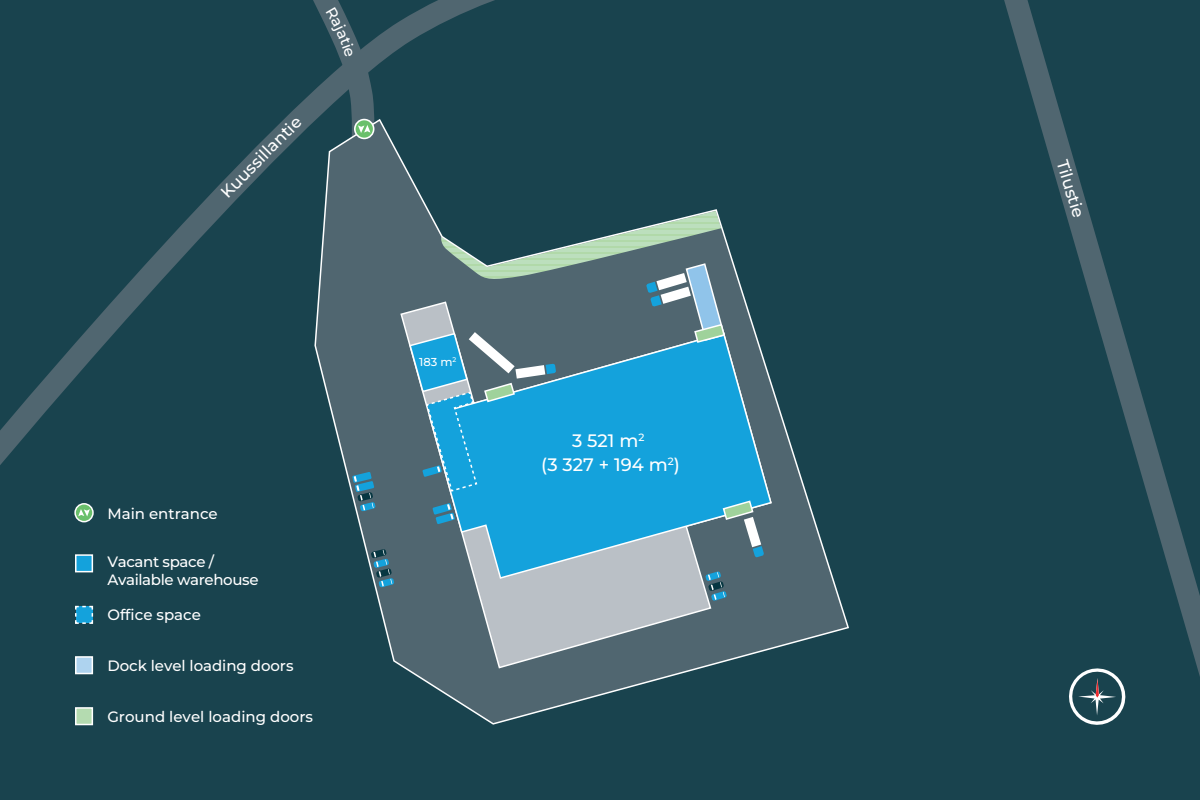
<style>
.page{position:relative;width:1200px;height:800px;background:#19434e}
.page>*{position:absolute;margin:0;border:0;box-sizing:border-box;transform-origin:0 0}
.t1{font:500 18px/23.5px "Montserrat";color:#fff;text-align:center}
.t2{font:500 16.5px "Montserrat";color:#fff}
.t3{font:500 15px "Montserrat";letter-spacing:-.005em;color:#fff}
.t4{font:500 15px/18px "Montserrat";letter-spacing:-.025em;color:#fff}
.t5{font:500 11.55px "Montserrat";color:#fff}
</style>
<div class="page">
<svg style="left:75px;top:605px;width:19px;height:19px"></svg>
<div style="left:75px;top:554px;width:18px;height:18px;background:#14a2dc;border:2px solid #fff"></div>
<div style="left:75px;top:656px;width:18px;height:18px;background:#aed3ef;border:2px solid #fff"></div>
<div style="left:75px;top:707px;width:18px;height:18px;background:#b4dbb0;border:2px solid #fff"></div>
<svg style="left:75px;top:503px;width:18px;height:19px"></svg>
<div style="left:74px;top:503px;width:20px;height:19px;border:2px solid #fff;border-radius:50%"></div>
<svg style="left:0;top:312px;width:103px;height:205px"></svg>
<img style="left:103px;top:0;width:1097px;height:725px">
<svg style="left:268px;top:0;width:118px;height:173px"></svg>
<p class="t2" style="left:245px;top:157px;width:45px;rotate:-45deg">sillan</p>
<p class="t2" style="left:216px;top:187px;width:44px;rotate:-46deg">Kuus</p>
<p class="t3" style="left:107px;top:503px;width:112px">Main entrance</p>
<p class="t4" style="left:107px;top:553px;width:153px">Vacant space /<br>Available warehouse</p>
<p class="t3" style="left:107px;top:604px;width:95px">Office space</p>
<p class="t3" style="left:107px;top:655px;width:188px">Dock level loading doors</p>
<p class="t3" style="left:107px;top:706px;width:207px">Ground level loading doors</p>
<p class="t5" style="left:419px;top:354px;width:39px">183 m<sup>2</sup></p>
<p class="t1" style="left:541px;top:430px;width:140px">3 521 m<sup>2<br></sup>(3 327 + 194 m<sup>2</sup>)</p>
<p class="t2" style="left:1073px;top:157px;width:61px;rotate:73deg">Tilustie</p>
</div>
